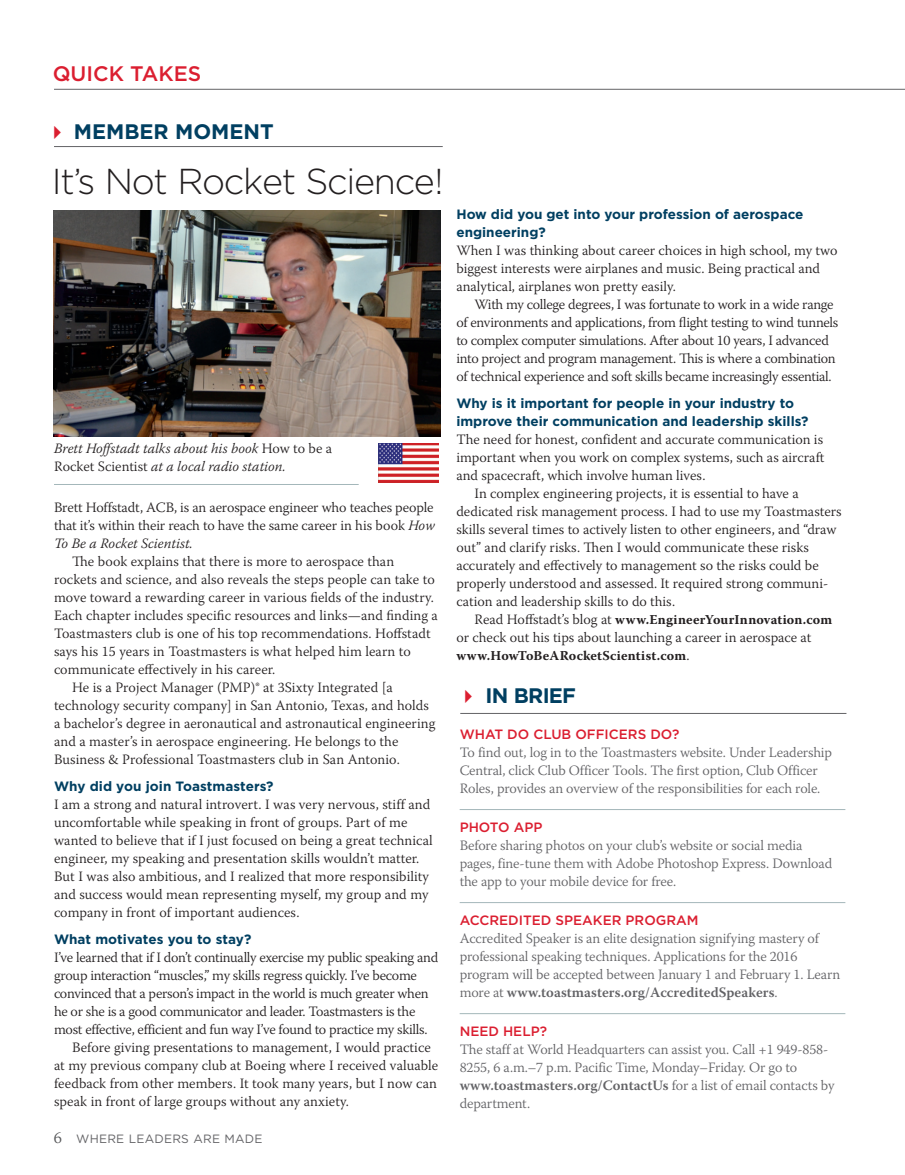
<style>
.page{position:relative;width:905px;height:1175px;background:#fff}
.page>*{position:absolute;margin:0;border:0;box-sizing:border-box;transform-origin:0 0}
.Deck{font:300 36px "Gotham";letter-spacing:-.035em;color:#231f20}
.kicker{font:700 21px "Gotham";color:#003f61}
.kicker-2{font:500 21px "Gotham";color:#db1e30}
.Deck-2{font:700 21px "Gotham";letter-spacing:-.035em;color:#003f61}
.body_copy{font:300 14.25px/18px "Warnock Pro";color:#231f20}
.No-indent_body{font:300 14.25px/18px "Warnock Pro";color:#231f20;text-align:justify}
.in_brief_copy{font:300 14.25px/18px "Warnock Pro";letter-spacing:-.01em;color:#636366}
.No-indent_body-2{font:300 14.25px/18px "Warnock Pro";letter-spacing:-.02em;color:#231f20}
.body_copy-2{font:300 14.25px/18px "Warnock Pro";letter-spacing:-.02em;color:#231f20}
.No-indent_body-3{font:italic 300 14.25px/18px "Warnock Pro";color:#231f20}
.member_moment_questi{font:700 13.5px/18px "Gotham";color:#003f61}
.body_copy-3{font:700 13.5px "Warnock Pro";letter-spacing:.015em;color:#231f20}
.in_brief_hedr{font:500 13.5px "Gotham";color:#db1e30}
.in_brief_copy-2{font:500 13.5px "Gotham";color:#db1e30}
.t1{font:12px "Gotham";letter-spacing:.02em;color:#636366}
.s1{color:#db1e30}
.s2{font-style:normal}
.s3{font-style:italic}
.s4{font-family:"Warnock Pro";font-weight:300;font-size:16.5px;color:#57585a}
.s5{font-weight:300;font-size:14.25px}
.s6{font-weight:600}
</style>
<div class="page">
<hr style="left:54px;top:89px;width:850px;height:1px;background:#636366">
<hr style="left:54px;top:146px;width:388px;height:1px;background:#636366">
<hr style="left:460px;top:713px;width:386px;height:1px;background:#636366">
<hr style="left:459px;top:809px;width:386px;height:1px;background:#a4b7ba">
<hr style="left:459px;top:902px;width:386px;height:1px;background:#a4b7ba">
<hr style="left:459px;top:1013px;width:386px;height:1px;background:#a4b7ba">
<hr style="left:54px;top:484px;width:304px;height:1px;background:#a4b7ba">
<img style="left:54px;top:211px;width:386px;height:225px">
<img style="left:378px;top:443px;width:61px;height:39px">
<p class="kicker-2" style="left:53px;top:60px;width:150px">QUICK TAKES</p>
<p class="kicker" style="left:46px;top:117px;width:229px"><span class="s1">✔</span> MEMBER MOMENT</p>
<p class="Deck" style="left:52px;top:158px;width:393px">It’s Not Rocket Science!</p>
<p class="No-indent_body-3" style="left:54px;top:439px;width:280px">Brett Hoffstadt talks about his book <span class="s2">How to be a<br>Rocket Scientist</span> at a local radio station.</p>
<p class="No-indent_body" style="left:54px;top:498px;width:382px">Brett Hoffstadt, ACB, is an aerospace engineer who teaches people that it’s within their reach to have the same career in his book <span class="s3">How To Be a Rocket Scientist.</span></p>
<p class="body_copy" style="left:54px;top:552px;width:385px;text-indent:18px">The book explains that there is more to aerospace than rockets and science, and also reveals the steps people can take to move toward a rewarding career in various fields of the industry.<br>Each chapter includes specific resources and links—and finding a Toastmasters club is one of his top recommendations. Hoffstadt says his 15 years in Toastmasters is what helped him learn to communicate effectively in his career.</p>
<p class="body_copy" style="left:54px;top:678px;width:383px;text-indent:18px">He is a Project Manager (PMP)® at 3Sixty Integrated [a technology security company] in San Antonio, Texas, and holds a bachelor’s degree in aeronautical and astronautical engineering and a master’s in aerospace engineering. He belongs to the Business &amp; Professional Toastmasters club in San Antonio.</p>
<p class="member_moment_questi" style="left:54px;top:777px;width:221px">Why did you join Toastmasters?</p>
<p class="No-indent_body" style="left:54px;top:795px;width:380px;text-align:left">I am a strong and natural introvert. I was very nervous, stiff and uncomfortable while speaking in front of groups. Part of me wanted to believe that if I just focused on being a great technical engineer, my speaking and presentation skills wouldn’t matter.<br>But I was also ambitious, and I realized that more responsibility and success would mean representing myself, my group and my company in front of important audiences.</p>
<p class="member_moment_questi" style="left:54px;top:930px;width:199px">What motivates you to stay?</p>
<p class="No-indent_body-2" style="left:54px;top:948px;width:385px">I’ve learned that if I don’t continually exercise my public speaking and group interaction “muscles,” my skills regress quickly. I’ve become convinced that a person’s impact in the world is much greater when he or she is a good communicator and leader. Toastmasters is the most effective, efficient and fun way I’ve found to practice my skills.</p>
<p class="body_copy" style="left:54px;top:1038px;width:385px;text-indent:18px">Before giving presentations to management, I would practice at my previous company club at Boeing where I received valuable feedback from other members. It took many years, but I now can speak in front of large groups without any anxiety.</p>
<p class="t1" style="left:54px;top:1131px;width:210px"><span class="s4">6</span> WHERE LEADERS ARE MADE</p>
<p class="member_moment_questi" style="left:456px;top:205px;width:348px">How did you get into your profession of aerospace engineering?</p>
<p class="No-indent_body" style="left:456px;top:241px;width:383px;text-align:left">When I was thinking about career choices in high school, my two biggest interests were airplanes and music. Being practical and analytical, airplanes won pretty easily.</p>
<p class="body_copy-2" style="left:456px;top:295px;width:383px;text-indent:18px">With my college degrees, I was fortunate to work in a wide range of environments and applications, from flight testing to wind tunnels to complex computer simulations. After about 10 years, I advanced into project and program management. This is where a combination of technical experience and soft skills became increasingly essential.</p>
<p class="member_moment_questi" style="left:456px;top:394px;width:353px">Why is it important for people in your industry to improve their communication and leadership skills?</p>
<p class="No-indent_body" style="left:456px;top:430px;width:370px">The need for honest, confident and accurate communication is important when you work on complex systems, such as aircraft and spacecraft, which involve human lives.</p>
<p class="body_copy" style="left:456px;top:484px;width:387px;text-indent:18px">In complex engineering projects, it is essential to have a dedicated risk management process. I had to use my Toastmasters skills several times to actively listen to other engineers, and “draw out” and clarify risks. Then I would communicate these risks accurately and effectively to management so the risks could be properly understood and assessed. It required strong communi&shy;cation and leadership skills to do this.</p>
<p class="body_copy-3" style="left:474px;top:611px;width:359px"><span class="s5">Read Hoffstadt’s blog at</span> www.EngineerYourInnovation.com</p>
<p class="body_copy" style="left:456px;top:628px;width:356px">or check out his tips about launching a career in aerospace at</p>
<p class="body_copy-3" style="left:456px;top:647px;width:235px">www.HowToBeARocketScientist.com<span class="s5">.</span></p>
<p class="Deck-2" style="left:457px;top:681px;width:120px"><span class="s1">✔</span> IN BRIEF</p>
<p class="in_brief_hedr" style="left:459px;top:725px;width:221px">WHAT DO CLUB OFFICERS DO?</p>
<p class="in_brief_copy" style="left:459px;top:743px;width:374px">To find out, log in to the Toastmasters website. Under Leadership<br>Central, click Club Officer Tools. The first option, Club Officer<br>Roles, provides an overview of the responsibilities for each role.</p>
<p class="in_brief_copy-2" style="left:459px;top:818px;width:84px">PHOTO APP</p>
<p class="in_brief_copy" style="left:459px;top:836px;width:374px">Before sharing photos on your club’s website or social media pages, fine-tune them with Adobe Photoshop Express. Download the app to your mobile device for free.</p>
<p class="in_brief_hedr" style="left:459px;top:911px;width:240px">ACCREDITED SPEAKER PROGRAM</p>
<p class="in_brief_copy" style="left:459px;top:929px;width:382px">Accredited Speaker is an elite designation signifying mastery of professional speaking techniques. Applications for the 2016 program will be accepted between January 1 and February 1. Learn more at <span class="s6">www.toastmasters.org/AccreditedSpeakers</span>.</p>
<p class="in_brief_hedr" style="left:459px;top:1022px;width:89px">NEED HELP?</p>
<p class="in_brief_copy" style="left:459px;top:1040px;width:376px">The staff at World Headquarters can assist you. Call +1 949--858- 8255, 6 a.m.–7 p.m. Pacific Time, Monday–Friday. Or go to <span class="s6">www.toastmasters.org/ContactUs</span> for a list of email contacts by department.</p>
</div>
